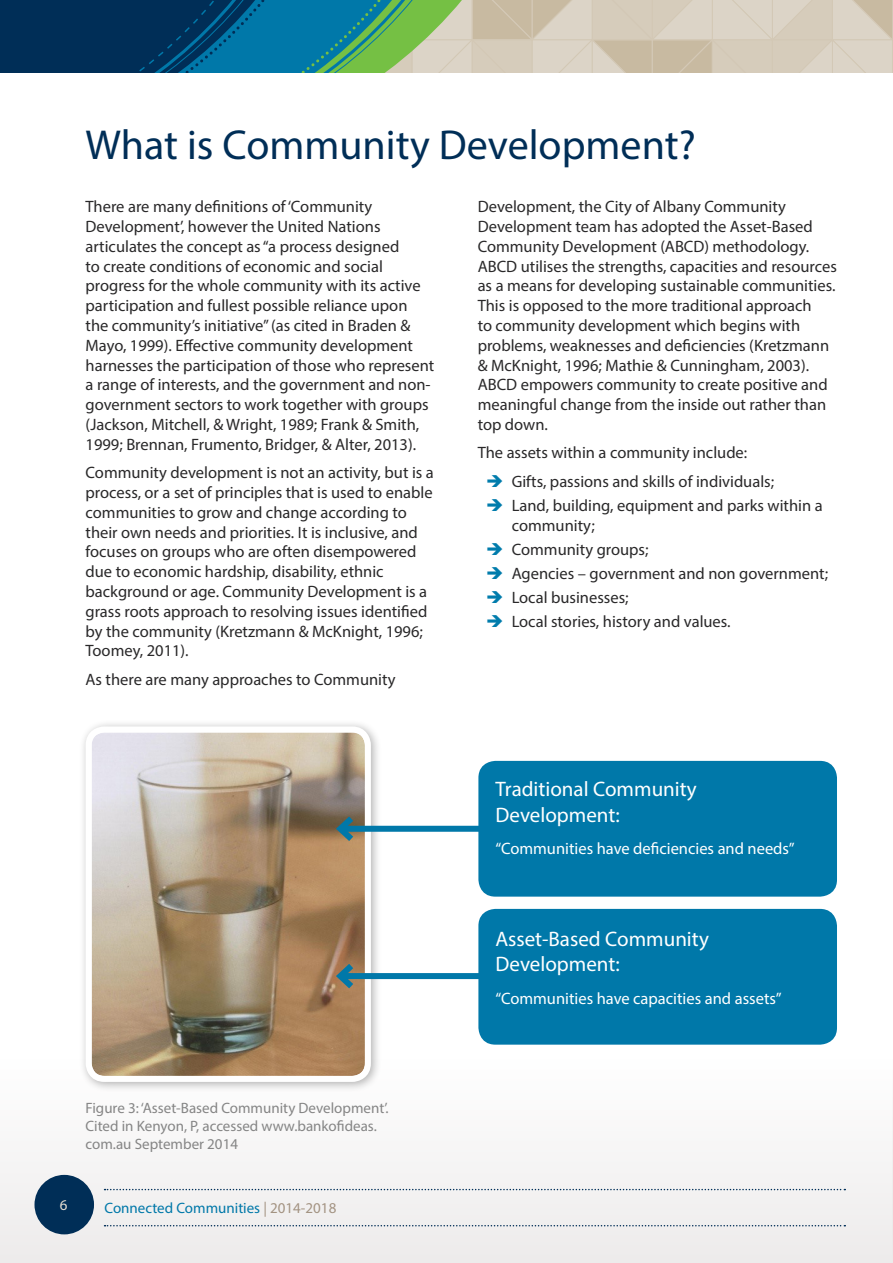
<style>
.page{position:relative;width:893px;height:1263px;background:#fff}
.page>*{position:absolute;margin:0;border:0;box-sizing:border-box;transform-origin:0 0}
.t1{font:42px "Myriad Pro";color:#002e57}
.t2{font:21px/25.2px "Myriad Pro";color:#fff}
.t3{font:16.5px/19.8px "Myriad Pro";color:#292829}
.t4{font:16.5px "Myriad Pro";color:#fff}
.t5{font:15px/18px "Myriad Pro";color:#858585}
.t6{font:15px "Myriad Pro";color:#0078a9}
.t7{font:15px "Myriad Pro";color:#e3ddd2}
.s1{color:#a39382}
</style>
<div class="page">
<div style="left:0;top:1059px;width:893px;height:204px;background:#f5f4f4"></div>
<hr style="left:892px;top:1059px;width:1px;height:204px;background:#eceaea">
<div style="left:79px;top:719px;width:303px;height:374px;background:#000;opacity:.3"></div>
<img style="left:93px;top:733px;width:271px;height:342px">
<div style="left:86px;top:726px;width:285px;height:356px;border:6px solid #fff;border-radius:16px"></div>
<div style="left:340px;top:826px;width:145px;height:6px;background:#0078a9"></div>
<svg style="left:331px;top:810px;width:29px;height:37px"></svg>
<div style="left:340px;top:973px;width:145px;height:6px;background:#0078a9"></div>
<svg style="left:331px;top:957px;width:29px;height:38px"></svg>
<div style="left:478px;top:761px;width:359px;height:136px;background:#0078a9;border-radius:17px"></div>
<div style="left:478px;top:909px;width:359px;height:136px;background:#0078a9;border-radius:17px"></div>
<div style="left:34px;top:1175px;width:60px;height:59px;background:#002e57;border-radius:50%"></div>
<svg style="left:105px;top:1189px;width:740px;height:1px"></svg>
<svg style="left:105px;top:1225px;width:740px;height:1px"></svg>
<svg style="left:0;top:0;width:893px;height:72px;background:#789797"></svg>
<h1 class="t1" style="left:86px;top:119px;width:612px">What is Community Development?</h1>
<p class="t3" style="left:86px;top:197px;width:350px">There are many definitions of ‘Community Development’, however the United Nations articulates the concept as “a process designed<br>to create conditions of economic and social progress for the whole community with its active participation and fullest possible reliance upon the community’s initiative” (as cited in Braden &amp; Mayo, 1999). Effective community development harnesses the participation of those who represent a range of interests, and the government and non&shy;government sectors to work together with groups (Jackson, Mitchell, &amp; Wright, 1989; Frank &amp; Smith, 1999; Brennan, Frumento, Bridger, &amp; Alter, 2013).</p>
<p class="t3" style="left:86px;top:462px;width:350px">Community development is not an activity, but is a process, or a set of principles that is used to enable communities to grow and change according to their own needs and priorities. It is inclusive, and focuses on groups who are often disempowered due to economic hardship, disability, ethnic background or age. Community Development is a grass roots approach to resolving issues identified by the community (Kretzmann &amp; McKnight, 1996; Toomey, 2011).</p>
<p class="t3" style="left:86px;top:669px;width:311px">As there are many approaches to Community</p>
<p class="t3" style="left:478px;top:197px;width:361px">Development, the City of Albany Community Development team has adopted the Asset-Based Community Development (ABCD) methodology.<br>ABCD utilises the strengths, capacities and resources as a means for developing sustainable communities.<br>This is opposed to the more traditional approach<br>to community development which begins with problems, weaknesses and deficiencies (Kretzmann &amp; McKnight, 1996; Mathie &amp; Cunningham, 2003).<br>ABCD empowers community to create positive and meaningful change from the inside out rather than top down.</p>
<p class="t3" style="left:512px;top:438px;width:264px;line-height:28.3px;text-indent:-34px">The assets within a community include:<br>Gifts, passions and skills of individuals;</p>
<p class="t3" style="left:512px;top:495px;width:312px">Land, building, equipment and parks within a community;</p>
<p class="t3" style="left:512px;top:537px;width:318px;line-height:24px">Community groups;<br>Agencies – government and non government;<br>Local businesses;<br>Local stories, history and values.</p>
<p class="t2" style="left:495px;top:776px;width:203px">Traditional Community<br>Development:</p>
<p class="t4" style="left:495px;top:838px;width:301px">“Communities have deficiencies and needs”</p>
<p class="t5" style="left:86px;top:1099px;width:304px">Figure 3: ‘Asset-Based Community Development’.<br>Cited in Kenyon, P, accessed www.bankofideas. com.au September 2014</p>
<p class="t7" style="left:60px;top:1196px;width:9px">6</p>
<p class="t6" style="left:105px;top:1199px;width:233px">Connected Communities <span class="s1">| 2014-2018</span></p>
<p class="t2" style="left:495px;top:926px;width:215px">Asset-Based Community<br>Development:</p>
<p class="t4" style="left:495px;top:988px;width:288px">“Communities have capacities and assets”</p>
</div>
